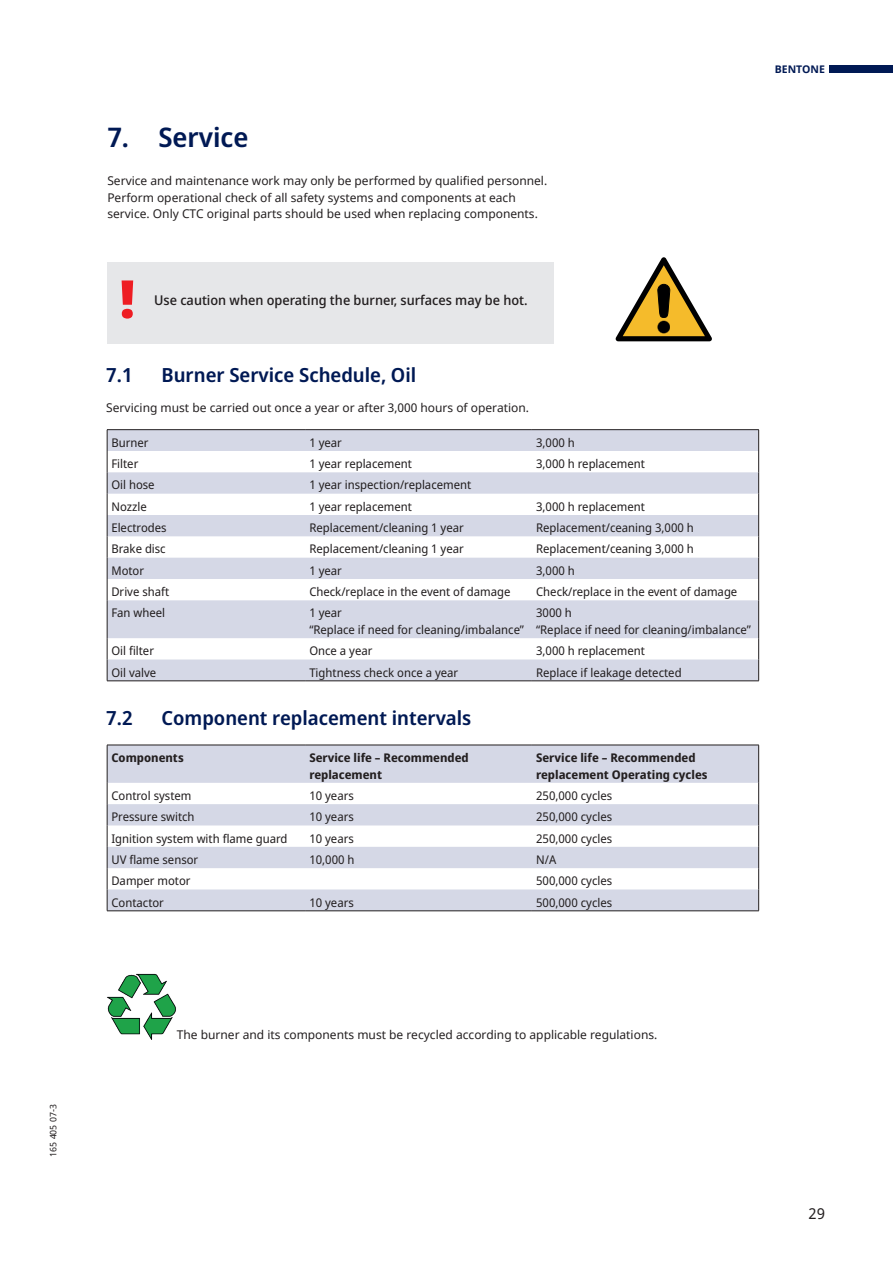
<style>
.page{position:relative;width:893px;height:1263px;background:#fff}
.page>*{position:absolute;margin:0;border:0;box-sizing:border-box;transform-origin:0 0}
.t1{font:900 52.5px "Noto Sans Display";color:#ee1d23}
.t2{font:600 27px "Noto Sans Display";color:#001954}
.t3{font:600 19.5px "Noto Sans Display";color:#001954}
.t4{font:15px "Noto Sans";color:#231f20}
.t5{font:500 13.5px "Noto Sans Display";color:#231f20}
.t6{font:12px/16.5px "Noto Sans Display";color:#231f20}
.t7{font:12px/16.5px "Noto Sans";color:#231f20}
.t8{font:700 12px/16.5px "Noto Sans Display";color:#231f20}
.t9{font:700 10.5px "Noto Sans";color:#001954}
.t10{font:9px "Noto Sans";color:#231f20}
</style>
<div class="page">
<div style="left:829px;top:66px;width:64px;height:7px;background:#001954"></div>
<svg style="left:615px;top:257px;width:97px;height:84px"></svg>
<svg style="left:108px;top:746px;width:650px;height:164px;fill:#d5d8e6"></svg>
<svg style="left:107px;top:783px;width:1px;height:127px"></svg>
<svg style="left:758px;top:783px;width:1px;height:127px"></svg>
<hr style="left:107px;top:910px;width:198px;height:1px;background:#231f20">
<hr style="left:305px;top:910px;width:227px;height:1px;background:#231f20">
<hr style="left:532px;top:910px;width:227px;height:1px;background:#231f20">
<hr style="left:107px;top:745px;width:198px;height:1px;background:#231f20">
<hr style="left:107px;top:745px;width:1px;height:38px;background:#231f20">
<hr style="left:305px;top:745px;width:227px;height:1px;background:#231f20">
<hr style="left:532px;top:745px;width:227px;height:1px;background:#231f20">
<hr style="left:758px;top:745px;width:1px;height:38px;background:#231f20">
<svg style="left:108px;top:430px;width:650px;height:251px;fill:#d5d8e6"></svg>
<hr style="left:107px;top:429px;width:198px;height:1px;background:#231f20">
<hr style="left:305px;top:429px;width:227px;height:1px;background:#231f20">
<hr style="left:532px;top:429px;width:227px;height:1px;background:#231f20">
<svg style="left:107px;top:430px;width:1px;height:170px"></svg>
<svg style="left:758px;top:430px;width:1px;height:170px"></svg>
<hr style="left:107px;top:600px;width:1px;height:38px;background:#231f20">
<hr style="left:758px;top:600px;width:1px;height:38px;background:#231f20">
<svg style="left:107px;top:638px;width:1px;height:43px"></svg>
<svg style="left:758px;top:638px;width:1px;height:43px"></svg>
<hr style="left:107px;top:681px;width:198px;height:1px;background:#231f20">
<hr style="left:305px;top:681px;width:227px;height:1px;background:#231f20">
<hr style="left:532px;top:681px;width:227px;height:1px;background:#231f20">
<img style="left:107px;top:973px;width:69px;height:66px">
<div style="left:107px;top:263px;width:447px;height:81px;background:#e6e7e9"></div>
<p class="t10" style="left:49px;top:1157px;width:54px;rotate:-90deg">165 405 07-3</p>
<h2 class="t2" style="left:107px;top:127px;width:143px">7. Service</h2>
<p class="t7" style="left:107px;top:173px;width:441px">Service and maintenance work may only be performed by qualified personnel.<br>Perform operational check of all safety systems and components at each service. Only CTC original parts should be used when replacing components.</p>
<h1 class="t1" style="left:120px;top:277px;width:16px">!</h1>
<p class="t5" style="left:154px;top:290px;width:375px">Use caution when operating the burner, surfaces may be hot.</p>
<h3 class="t3" style="left:106px;top:367px;width:28px">7.1</h3>
<h3 class="t3" style="left:162px;top:361px;width:256px">Burner Service Schedule, Oil</h3>
<p class="t7" style="left:106px;top:400px;width:424px">Servicing must be carried out once a year or after 3,000 hours of operation.</p>
<p class="t6" style="left:111px;top:435px;width:39px">Burner</p>
<p class="t6" style="left:309px;top:434px;width:34px">1 year</p>
<p class="t6" style="left:536px;top:434px;width:40px">3,000 h</p>
<p class="t6" style="left:111px;top:457px;width:28px">Filter</p>
<p class="t6" style="left:309px;top:456px;width:104px">1 year replacement</p>
<p class="t6" style="left:536px;top:456px;width:110px">3,000 h replacement</p>
<p class="t6" style="left:111px;top:477px;width:45px">Oil hose</p>
<p class="t6" style="left:309px;top:477px;width:163px">1 year inspection/replacement</p>
<p class="t6" style="left:111px;top:499px;width:37px">Nozzle</p>
<p class="t6" style="left:309px;top:498px;width:104px">1 year replacement</p>
<p class="t6" style="left:536px;top:498px;width:110px">3,000 h replacement</p>
<p class="t6" style="left:111px;top:521px;width:57px">Electrodes</p>
<p class="t6" style="left:309px;top:520px;width:156px">Replacement/cleaning 1 year</p>
<p class="t6" style="left:536px;top:520px;width:159px">Replacement/ceaning 3,000 h</p>
<p class="t6" style="left:111px;top:542px;width:56px">Brake disc</p>
<p class="t6" style="left:309px;top:541px;width:156px">Replacement/cleaning 1 year</p>
<p class="t6" style="left:536px;top:541px;width:159px">Replacement/ceaning 3,000 h</p>
<p class="t6" style="left:111px;top:563px;width:34px">Motor</p>
<p class="t6" style="left:309px;top:562px;width:34px">1 year</p>
<p class="t6" style="left:536px;top:562px;width:40px">3,000 h</p>
<p class="t6" style="left:111px;top:584px;width:59px">Drive shaft</p>
<p class="t6" style="left:309px;top:584px;width:203px">Check/replace in the event of damage</p>
<p class="t6" style="left:536px;top:584px;width:203px">Check/replace in the event of damage</p>
<p class="t6" style="left:111px;top:605px;width:55px">Fan wheel</p>
<p class="t6" style="left:309px;top:605px;width:216px">1 year<br>“Replace if need for cleaning/imbalance”</p>
<p class="t6" style="left:536px;top:605px;width:216px">3000 h<br>“Replace if need for cleaning/imbalance”</p>
<p class="t6" style="left:111px;top:643px;width:44px">Oil filter</p>
<p class="t6" style="left:309px;top:643px;width:65px">Once a year</p>
<p class="t6" style="left:536px;top:643px;width:110px">3,000 h replacement</p>
<p class="t6" style="left:111px;top:665px;width:46px">Oil valve</p>
<p class="t6" style="left:309px;top:664px;width:150px">Tightness check once a year</p>
<p class="t6" style="left:536px;top:664px;width:147px">Replace if leakage detected</p>
<h3 class="t3" style="left:106px;top:710px;width:28px">7.2</h3>
<h3 class="t3" style="left:162px;top:710px;width:311px">Component replacement intervals</h3>
<p class="t8" style="left:111px;top:751px;width:74px">Components</p>
<p class="t8" style="left:309px;top:751px;width:161px">Service life – Recommended replacement</p>
<p class="t8" style="left:536px;top:751px;width:173px">Service life – Recommended replacement Operating cycles</p>
<p class="t6" style="left:111px;top:787px;width:82px">Control system</p>
<p class="t6" style="left:309px;top:787px;width:46px">10 years</p>
<p class="t6" style="left:536px;top:787px;width:78px">250,000 cycles</p>
<p class="t6" style="left:111px;top:809px;width:85px">Pressure switch</p>
<p class="t6" style="left:309px;top:809px;width:46px">10 years</p>
<p class="t6" style="left:536px;top:809px;width:78px">250,000 cycles</p>
<p class="t6" style="left:111px;top:830px;width:178px">Ignition system with flame guard</p>
<p class="t6" style="left:309px;top:830px;width:46px">10 years</p>
<p class="t6" style="left:536px;top:830px;width:78px">250,000 cycles</p>
<p class="t6" style="left:111px;top:851px;width:88px">UV flame sensor</p>
<p class="t6" style="left:309px;top:851px;width:47px">10,000 h</p>
<p class="t6" style="left:536px;top:852px;width:22px">N/A</p>
<p class="t6" style="left:111px;top:873px;width:81px">Damper motor</p>
<p class="t6" style="left:536px;top:873px;width:78px">500,000 cycles</p>
<p class="t6" style="left:111px;top:895px;width:54px">Contactor</p>
<p class="t6" style="left:309px;top:894px;width:46px">10 years</p>
<p class="t6" style="left:536px;top:894px;width:78px">500,000 cycles</p>
<p class="t9" style="left:775px;top:64px;width:52px">BENTONE</p>
<p class="t7" style="left:177px;top:1027px;width:482px">The burner and its components must be recycled according to applicable regulations.</p>
<p class="t4" style="left:808px;top:1206px;width:18px">29</p>
</div>
